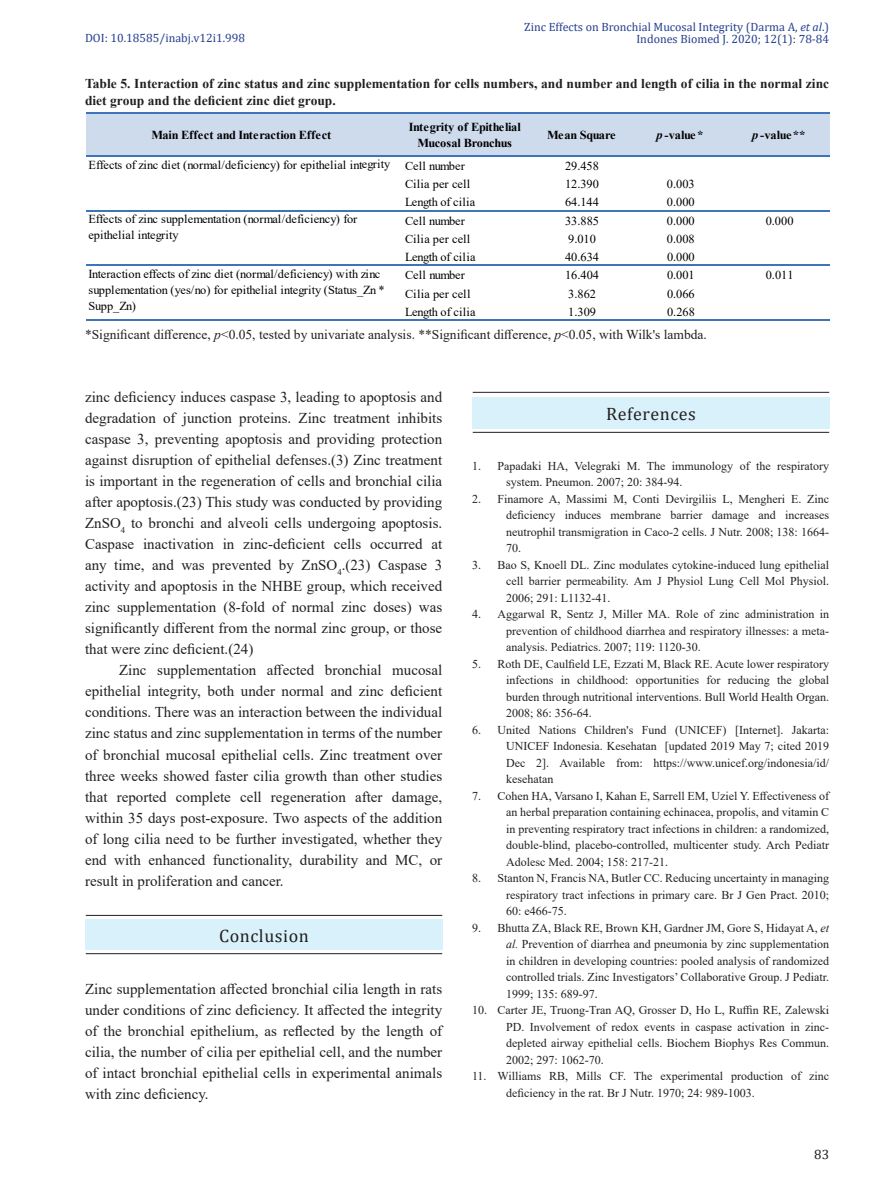
<style>
.page{position:relative;width:893px;height:1191px;background:#fff}
.page>*{position:absolute;margin:0;border:0;box-sizing:border-box;transform-origin:0 0}
.Content_Separator{font:18px "Cambria";letter-spacing:.03em;color:#231f20}
.Body_Text{font:15px/21px "Times New Roman";color:#231f20;text-align:justify}
.Figure_Legend{font:700 13.5px/16.5px "Times New Roman";color:#231f20}
.Figure_Legend-2{font:13.5px "Times New Roman";color:#231f20}
.t1{font:13.5px "Cambria";color:#231f20}
.t2{font:12.15px/15.8px "Times New Roman";color:#000001}
.t3{font:700 12.15px/15.8px "Times New Roman";color:#000001;text-align:center}
.t4{font:700 12.15px "Times New Roman";letter-spacing:-.025em;color:#000001}
.References{font:12px/16.5px "Times New Roman";color:#231f20;text-align:justify}
.t5{font:12px "Cambria";color:#253f8e}
.s1{font-style:italic}
</style>
<div class="page">
<div style="left:86px;top:113px;width:743px;height:43px;background:#cedbed"></div>
<hr style="left:86px;top:112px;width:743px;height:2px;background:#3f73ba">
<hr style="left:86px;top:155px;width:743px;height:1px;background:#3f73ba">
<hr style="left:86px;top:210px;width:743px;height:1px;background:#3f73ba">
<hr style="left:86px;top:265px;width:743px;height:1px;background:#3f73ba">
<hr style="left:86px;top:319px;width:743px;height:2px;background:#3f73ba">
<hr style="left:86px;top:915px;width:356px;height:1px;background:#231f20">
<hr style="left:86px;top:953px;width:356px;height:1px;background:#231f20">
<div style="left:85px;top:920px;width:357px;height:30px;background:#d9f1fb"></div>
<hr style="left:473px;top:392px;width:356px;height:1px;background:#231f20">
<hr style="left:473px;top:432px;width:356px;height:1px;background:#231f20">
<div style="left:472px;top:397px;width:357px;height:31px;background:#d9f1fb"></div>
<p class="t5" style="left:524px;top:19px;width:306px">Zinc Effects on Bronchial Mucosal Integrity (Darma A, <span class="s1">et al</span>.)</p>
<p class="t5" style="left:85px;top:31px;width:162px">DOI: 10.18585/inabj.v12i1.998</p>
<p class="t5" style="left:636px;top:31px;width:194px">Indones Biomed J. 2020; 12(1): 78-84</p>
<p class="Figure_Legend" style="left:85px;top:75px;width:746px">Table 5. Interaction of zinc status and zinc supplementation for cells numbers, and number and length of cilia in the normal zinc diet group and the deficient zinc diet group.</p>
<p class="t3" style="left:151px;top:127px;width:182px">Main Effect and Interaction Effect</p>
<p class="t3" style="left:409px;top:119px;width:114px">Integrity of Epithelial<br>Mucosal Bronchus</p>
<p class="t4" style="left:547px;top:126px;width:70px">Mean Square</p>
<p class="t3" style="left:656px;top:126px;width:48px"><span class="s1">p</span> -value<span class="s1">*</span></p>
<p class="t3" style="left:752px;top:126px;width:54px"><span class="s1">p</span> -value<span class="s1">**</span></p>
<p class="t2" style="left:405px;top:157px;width:61px">Cell number</p>
<p class="t2" style="left:565px;top:157px;width:35px">29.458</p>
<p class="t2" style="left:405px;top:176px;width:67px">Cilia per cell</p>
<p class="t2" style="left:565px;top:176px;width:35px">12.390</p>
<p class="t2" style="left:667px;top:176px;width:29px">0.003</p>
<p class="t2" style="left:405px;top:194px;width:72px">Length of cilia</p>
<p class="t2" style="left:565px;top:194px;width:35px">64.144</p>
<p class="t2" style="left:667px;top:194px;width:29px">0.000</p>
<p class="t2" style="left:405px;top:212px;width:61px">Cell number</p>
<p class="t2" style="left:565px;top:212px;width:35px">33.885</p>
<p class="t2" style="left:667px;top:212px;width:29px">0.000</p>
<p class="t2" style="left:766px;top:212px;width:29px">0.000</p>
<p class="t2" style="left:405px;top:230px;width:67px">Cilia per cell</p>
<p class="t2" style="left:568px;top:230px;width:29px">9.010</p>
<p class="t2" style="left:667px;top:230px;width:29px">0.008</p>
<p class="t2" style="left:405px;top:249px;width:72px">Length of cilia</p>
<p class="t2" style="left:565px;top:249px;width:35px">40.634</p>
<p class="t2" style="left:667px;top:249px;width:29px">0.000</p>
<p class="t2" style="left:405px;top:267px;width:61px">Cell number</p>
<p class="t2" style="left:565px;top:267px;width:35px">16.404</p>
<p class="t2" style="left:667px;top:267px;width:29px">0.001</p>
<p class="t2" style="left:766px;top:267px;width:29px">0.011</p>
<p class="t2" style="left:405px;top:285px;width:67px">Cilia per cell</p>
<p class="t2" style="left:568px;top:285px;width:29px">3.862</p>
<p class="t2" style="left:667px;top:285px;width:29px">0.066</p>
<p class="t2" style="left:405px;top:303px;width:72px">Length of cilia</p>
<p class="t2" style="left:568px;top:303px;width:29px">1.309</p>
<p class="t2" style="left:667px;top:303px;width:29px">0.268</p>
<p class="t2" style="left:89px;top:156px;width:303px">Effects of zinc diet (normal/deficiency) for epithelial integrity</p>
<p class="t2" style="left:88px;top:211px;width:270px">Effects of zinc supplementation (normal/deficiency) for epithelial integrity</p>
<p class="t2" style="left:88px;top:266px;width:298px">Interaction effects of zinc diet (normal/deficiency) with zinc supplementation (yes/no) for epithelial integrity (Status_Zn *<br>Supp_Zn)</p>
<p class="Figure_Legend-2" style="left:85px;top:325px;width:623px">*Significant difference, <span class="s1">p</span>&lt;0.05, tested by univariate analysis. **Significant difference, <span class="s1">p</span>&lt;0.05, with Wilk's lambda.</p>
<p class="Body_Text" style="left:85px;top:386px;width:359px">zinc deficiency induces caspase 3, leading to apoptosis and degradation of junction proteins. Zinc treatment inhibits caspase 3, preventing apoptosis and providing protection against disruption of epithelial defenses.(3) Zinc treatment is important in the regeneration of cells and bronchial cilia after apoptosis.(23) This study was conducted by providing ZnSO<sub>4</sub> to bronchi and alveoli cells undergoing apoptosis.<br>Caspase inactivation in zinc-deficient cells occurred at any time, and was prevented by ZnSO<sub>4</sub>.(23) Caspase 3 activity and apoptosis in the NHBE group, which received zinc supplementation (8-fold of normal zinc doses) was significantly different from the normal zinc group, or those that were zinc deficient.(24)</p>
<p class="Body_Text" style="left:85px;top:659px;width:359px;text-indent:34px">Zinc supplementation affected bronchial mucosal epithelial integrity, both under normal and zinc deficient conditions. There was an interaction between the individual zinc status and zinc supplementation in terms of the number of bronchial mucosal epithelial cells. Zinc treatment over three weeks showed faster cilia growth than other studies that reported complete cell regeneration after damage, within 35 days post-exposure. Two aspects of the addition of long cilia need to be further investigated, whether they end with enhanced functionality, durability and MC, or result in proliferation and cancer.</p>
<p class="Content_Separator" style="left:219px;top:925px;width:91px">Conclusion</p>
<p class="Body_Text" style="left:85px;top:978px;width:359px">Zinc supplementation affected bronchial cilia length in rats under conditions of zinc deficiency. It affected the integrity of the bronchial epithelium, as reflected by the length of cilia, the number of cilia per epithelial cell, and the number of intact bronchial epithelial cells in experimental animals with zinc deficiency.</p>
<p class="Content_Separator" style="left:606px;top:403px;width:91px">References</p>
<p class="References" style="left:506px;top:457px;width:325px;text-indent:-34px">1. Papadaki HA, Velegraki M. The immunology of the respiratory system. Pneumon. 2007; 20: 384-94.</p>
<p class="References" style="left:506px;top:490px;width:325px;text-indent:-34px">2. Finamore A, Massimi M, Conti Devirgiliis L, Mengheri E. Zinc deficiency induces membrane barrier damage and increases neutrophil transmigration in Caco-2 cells. J Nutr. 2008; 138: 1664- 70.</p>
<p class="References" style="left:506px;top:556px;width:325px;text-indent:-34px">3. Bao S, Knoell DL. Zinc modulates cytokine-induced lung epithelial cell barrier permeability. Am J Physiol Lung Cell Mol Physiol.<br>2006; 291: L1132-41.</p>
<p class="References" style="left:506px;top:605px;width:325px;text-indent:-34px">4. Aggarwal R, Sentz J, Miller MA. Role of zinc administration in prevention of childhood diarrhea and respiratory illnesses: a meta&shy;analysis. Pediatrics. 2007; 119: 1120-30.</p>
<p class="References" style="left:506px;top:655px;width:325px;text-indent:-34px">5. Roth DE, Caulfield LE, Ezzati M, Black RE. Acute lower respiratory infections in childhood: opportunities for reducing the global burden through nutritional interventions. Bull World Health Organ.<br>2008; 86: 356-64.</p>
<p class="References" style="left:506px;top:721px;width:325px;text-indent:-34px">6. United Nations Children's Fund (UNICEF) [Internet]. Jakarta:<br>UNICEF Indonesia. Kesehatan [updated 2019 May 7; cited 2019<br>Dec 2]. Available from: https://www.unicef.org/indonesia/id/ kesehatan</p>
<p class="References" style="left:506px;top:787px;width:325px;text-indent:-34px">7. Cohen HA, Varsano I, Kahan E, Sarrell EM, Uziel Y. Effectiveness of an herbal preparation containing echinacea, propolis, and vitamin C in preventing respiratory tract infections in children: a randomized, double-blind, placebo-controlled, multicenter study. Arch Pediatr Adolesc Med. 2004; 158: 217-21.</p>
<p class="References" style="left:506px;top:869px;width:325px;text-indent:-34px">8. Stanton N, Francis NA, Butler CC. Reducing uncertainty in managing respiratory tract infections in primary care. Br J Gen Pract. 2010; 60: e466-75.</p>
<p class="References" style="left:506px;top:919px;width:325px;text-indent:-34px">9. Bhutta ZA, Black RE, Brown KH, Gardner JM, Gore S, Hidayat A, <span class="s1">et al.</span> Prevention of diarrhea and pneumonia by zinc supplementation in children in developing countries: pooled analysis of randomized controlled trials. Zinc Investigators’ Collaborative Group. J Pediatr.<br>1999; 135: 689-97.</p>
<p class="References" style="left:506px;top:1001px;width:325px;text-indent:-34px">10. Carter JE, Truong-Tran AQ, Grosser D, Ho L, Ruffin RE, Zalewski PD. Involvement of redox events in caspase activation in zinc&shy;depleted airway epithelial cells. Biochem Biophys Res Commun.<br>2002; 297: 1062-70.</p>
<p class="References" style="left:506px;top:1067px;width:325px;text-indent:-34px">11. Williams RB, Mills CF. The experimental production of zinc deficiency in the rat. Br J Nutr. 1970; 24: 989-1003.</p>
<p class="t1" style="left:814px;top:1146px;width:16px">83</p>
</div>
